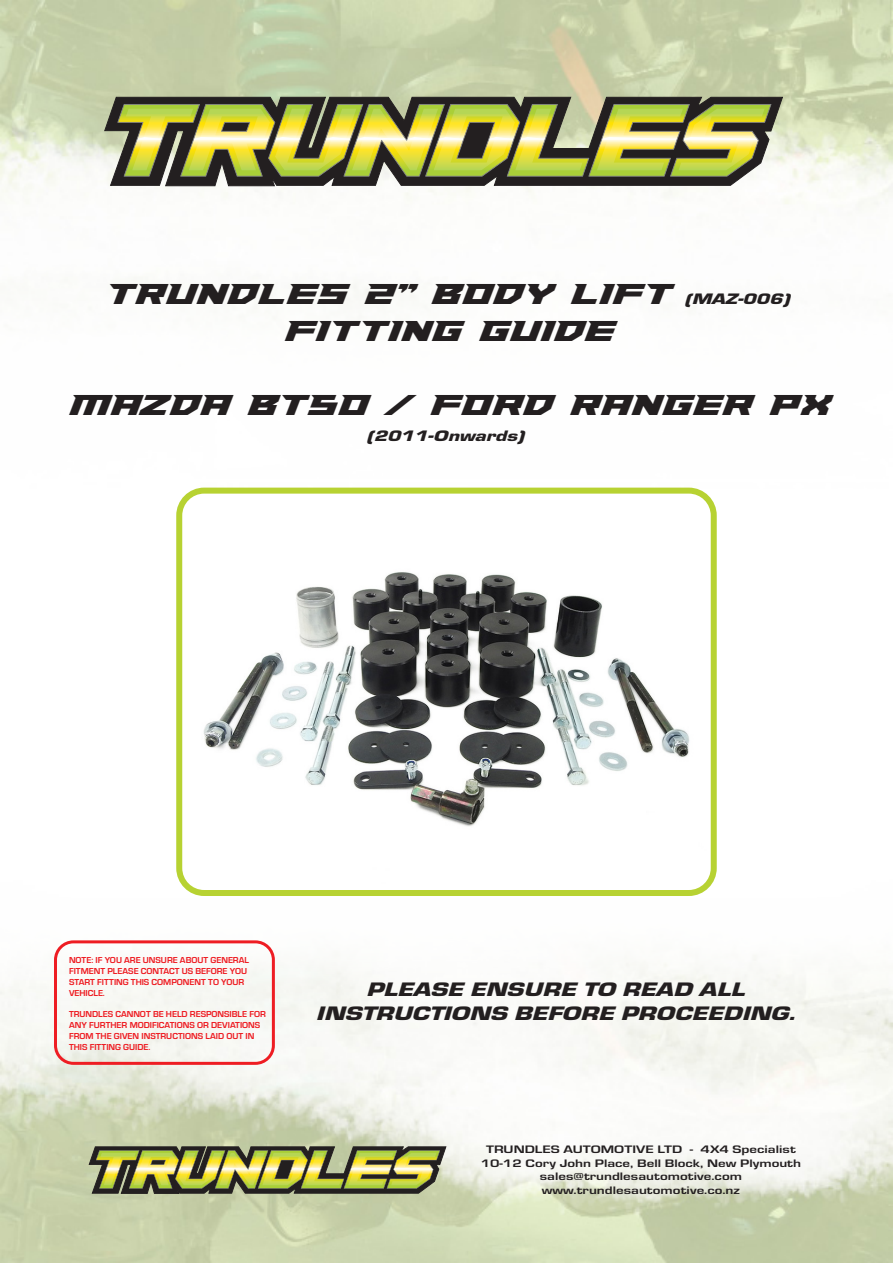
<style>
.page{position:relative;width:893px;height:1263px;background:#fff}
.page>*{position:absolute;margin:0;border:0;box-sizing:border-box;transform-origin:0 0}
.t1{font:31.05px "Paladins";color:#231f20}
.t2{font:italic 900 20.25px "Eurostile";color:#231f20;scale:1.33 1}
.t3{font:italic 900 15.75px "Eurostile";color:#231f20;scale:1.33 1}
.t4{font:700 11.25px "Eurostile";color:#231f20;scale:1.33 1}
.t5{font:700 9px/10.8px "Eurostile";color:#ee1d23}
.s1{font-family:"Eurostile";font-weight:900;font-style:italic;font-size:15.75px}
</style>
<div class="page">
<img style="left:1px;top:944px;width:892px;height:319px">
<img style="left:183px;top:495px;width:527px;height:394px">
<div style="left:176px;top:488px;width:541px;height:408px;border:6px solid #b7d232;border-radius:25px"></div>
<div style="left:54px;top:940px;width:221px;height:125px;border:3px solid #ee1d23;border-radius:18px"></div>
<svg style="left:104px;top:97px;width:679px;height:90px;background:#595753"></svg>
<svg style="left:117px;top:104px;width:654px;height:73px;background:#85974b"></svg>
<svg style="left:126px;top:109px;width:639px;height:61px;background:#aaa84f"></svg>
<svg style="left:89px;top:1146px;width:357px;height:48px;background:#8e8f4a"></svg>
<p class="t1" style="left:102px;top:278px;width:690px">TRUNDLES 2” BODY LIFT <span class="s1">(MAZ-006)</span></p>
<p class="t1" style="left:281px;top:315px;width:332px">FITTING GUIDE</p>
<p class="t1" style="left:66px;top:390px;width:763px">MAZDA BT50 / FORD RANGER PX</p>
<p class="t3" style="left:367px;top:424px;width:120px">(2011-Onwards)</p>
<p class="t5" style="left:69px;top:954px;width:182px">NOTE: IF YOU ARE UNSURE ABOUT GENERAL</p>
<p class="t5" style="left:69px;top:965px;width:180px">FITMENT PLEASE CONTACT US BEFORE YOU<br>START FITTING THIS COMPONENT TO YOUR<br>VEHICLE.</p>
<p class="t5" style="left:69px;top:1008px;width:198px">TRUNDLES CANNOT BE HELD RESPONSIBLE FOR ANY FURTHER MODIFICATIONS OR DEVIATIONS FROM THE GIVEN INSTRUCTIONS LAID OUT IN THIS FITTING GUIDE.</p>
<p class="t2" style="left:367px;top:975px;width:286px">PLEASE ENSURE TO READ ALL</p>
<p class="t2" style="left:317px;top:999px;width:361px">INSTRUCTIONS BEFORE PROCEEDING.</p>
<p class="t4" style="left:486px;top:1141px;width:234px">TRUNDLES AUTOMOTIVE LTD - 4X4 Specialist</p>
<p class="t4" style="left:481px;top:1155px;width:242px">10-12 Cory John Place, Bell Block, New Plymouth</p>
<p class="t4" style="left:540px;top:1168px;width:153px">sales@trundlesautomotive.com</p>
<p class="t4" style="left:542px;top:1182px;width:150px">www.trundlesautomotive.co.nz</p>
</div>
